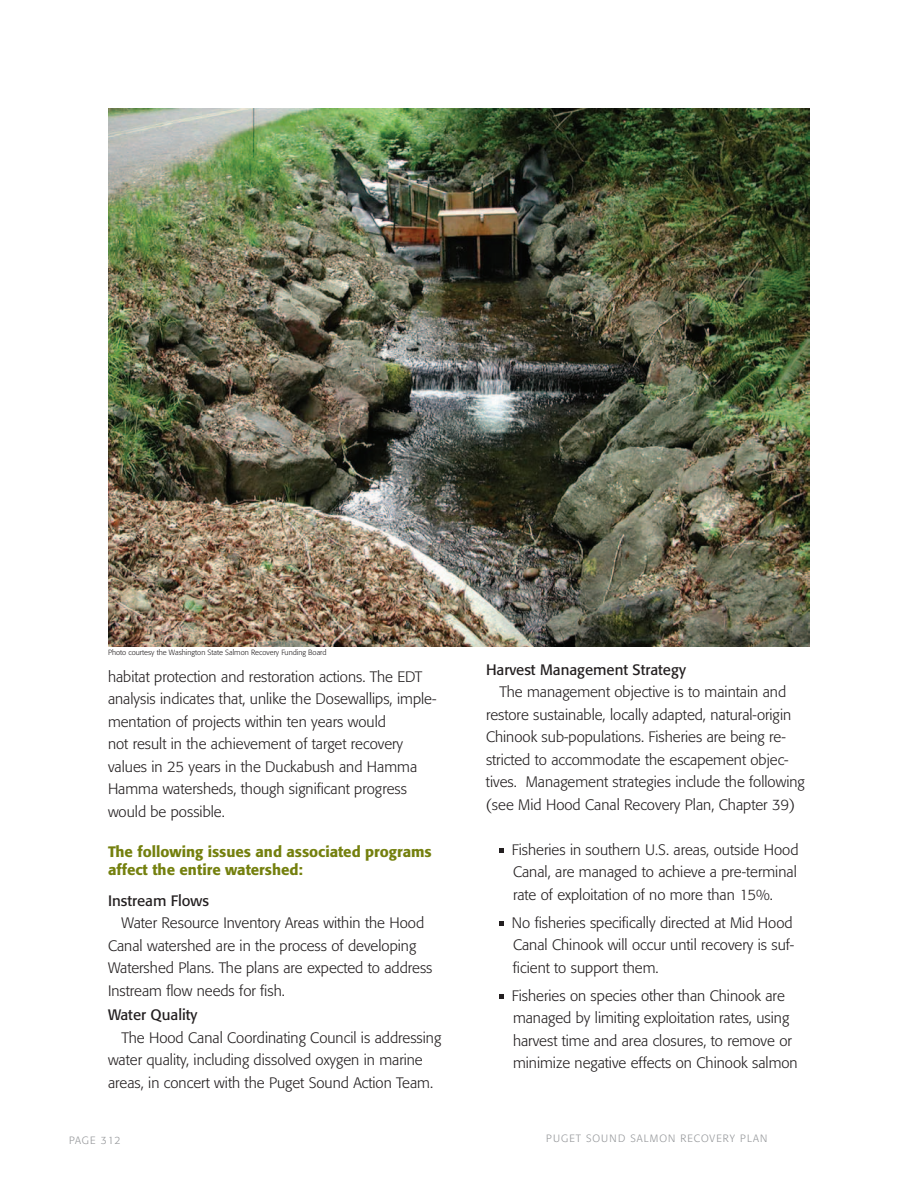
<style>
.page{position:relative;width:918px;height:1188px;background:#fff}
.page>*{position:absolute;margin:0;border:0;box-sizing:border-box;transform-origin:0 0}
.t1{font:300 15px/22.5px "Formata";color:#231f20}
.t2{font:500 15px/18px "Formata";color:#74800e}
.t3{font:15px "Formata";color:#231f20}
.t4{font:300 10.5px "Formata";letter-spacing:.1em;color:#939598}
.t5{font:300 7.5px "Formata";color:#231f20}
</style>
<div class="page">
<svg style="left:499px;top:848px;width:4px;height:5px"></svg>
<svg style="left:499px;top:921px;width:4px;height:4px"></svg>
<svg style="left:499px;top:994px;width:4px;height:4px"></svg>
<img style="left:108px;top:108px;width:702px;height:539px">
<p class="t5" style="left:108px;top:648px;width:220px">Photo courtesy the Washington State Salmon Recovery Funding Board</p>
<p class="t1" style="left:108px;top:665px;width:330px">habitat protection and restoration actions. The EDT analysis indicates that, unlike the Dosewallips, imple&shy;mentation of projects within ten years would<br>not result in the achievement of target recovery values in 25 years in the Duckabush and Hamma Hamma watersheds, though significant progress would be possible.</p>
<p class="t2" style="left:108px;top:843px;width:325px">The following issues and associated programs affect the entire watershed:</p>
<p class="t3" style="left:108px;top:891px;width:102px">Instream Flows</p>
<p class="t1" style="left:108px;top:912px;width:326px;text-indent:14px">Water Resource Inventory Areas within the Hood Canal watershed are in the process of developing Watershed Plans. The plans are expected to address Instream flow needs for fish.</p>
<p class="t3" style="left:108px;top:1006px;width:91px">Water Quality</p>
<p class="t1" style="left:108px;top:1027px;width:335px;text-indent:14px">The Hood Canal Coordinating Council is addressing water quality, including dissolved oxygen in marine areas, in concert with the Puget Sound Action Team.</p>
<p class="t3" style="left:486px;top:660px;width:202px">Harvest Management Strategy</p>
<p class="t1" style="left:486px;top:681px;width:320px;text-indent:14px">The management objective is to maintain and restore sustainable, locally adapted, natural-origin Chinook sub-populations. Fisheries are being re&shy;stricted to accommodate the escapement objec&shy;tives. Management strategies include the following (see Mid Hood Canal Recovery Plan, Chapter 39)</p>
<p class="t1" style="left:512px;top:838px;width:288px;text-align:justify">Fisheries in southern U.S. areas, outside Hood Canal, are managed to achieve a pre-terminal rate of exploitation of no more than 15%.</p>
<p class="t1" style="left:512px;top:911px;width:284px;text-align:justify">No fisheries specifically directed at Mid Hood Canal Chinook will occur until recovery is suf&shy;ficient to support them.</p>
<p class="t1" style="left:512px;top:984px;width:287px">Fisheries on species other than Chinook are managed by limiting exploitation rates, using harvest time and area closures, to remove or minimize negative effects on Chinook salmon</p>
<p class="t4" style="left:69px;top:1134px;width:53px">PAGE 312</p>
<p class="t4" style="left:546px;top:1132px;width:223px">PUGET SOUND SALMON RECOVERY PLAN</p>
</div>
